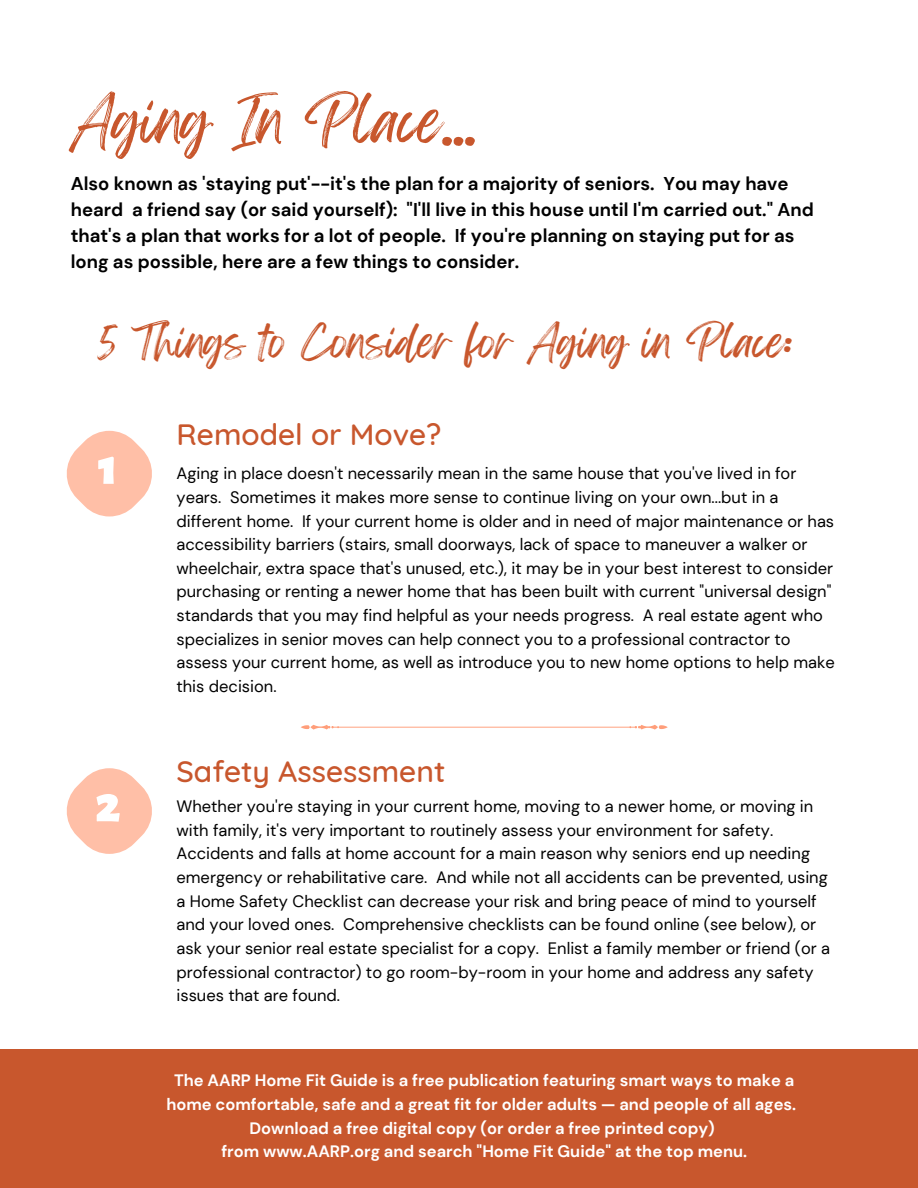
<style>
.page{position:relative;width:918px;height:1188px;background:#fff}
.page>*{position:absolute;margin:0;border:0;box-sizing:border-box;transform-origin:0 0}
.t1{font:52.8px "Feeling Passionate";color:#c8572d}
.t2{font:900 52.2px "Alegreya Sans SC";color:#fff}
.t3{font:37.5px "Feeling Passionate";color:#c8572d}
.t4{font:500 30px "Quicksand";color:#c8572d}
.t5{font:700 18.45px/25.8px "DM Sans";color:#000}
.t6{font:16.5px/23.7px "DM Sans";color:#000}
.t7{font:700 16.5px/23.7px "DM Sans";color:#fff;text-align:center}
</style>
<div class="page">
<svg style="left:66px;top:431px;width:86px;height:85px"></svg>
<svg style="left:66px;top:768px;width:86px;height:86px"></svg>
<div style="left:0;top:1050px;width:918px;height:138px;background:#c8572d"></div>
<svg style="left:301px;top:725px;width:366px;height:5px"></svg>
<p class="t1" style="left:71px;top:78px;width:407px">Aging In Place...</p>
<p class="t5" style="left:71px;top:171px;width:745px">Also known as 'staying put'--it's the plan for a majority of seniors. You may have heard a friend say (or said yourself): "I'll live in this house until I'm carried out." And that's a plan that works for a lot of people. If you're planning on staying put for as long as possible, here are a few things to consider.</p>
<p class="t3" style="left:98px;top:312px;width:695px">5 Things to Consider for Aging in Place:</p>
<p class="t2" style="left:98px;top:442px;width:21px">1</p>
<p class="t2" style="left:95px;top:779px;width:27px">2</p>
<p class="t4" style="left:177px;top:415px;width:267px">Remodel or Move?</p>
<p class="t6" style="left:177px;top:462px;width:660px">Aging in place doesn't necessarily mean in the same house that you've lived in for years. Sometimes it makes more sense to continue living on your own...but in a different home. If your current home is older and in need of major maintenance or has accessibility barriers (stairs, small doorways, lack of space to maneuver a walker or wheelchair, extra space that's unused, etc.), it may be in your best interest to consider purchasing or renting a newer home that has been built with current "universal design" standards that you may find helpful as your needs progress. A real estate agent who specializes in senior moves can help connect you to a professional contractor to assess your current home, as well as introduce you to new home options to help make this decision.</p>
<p class="t4" style="left:177px;top:752px;width:270px">Safety Assessment</p>
<p class="t6" style="left:177px;top:795px;width:655px">Whether you're staying in your current home, moving to a newer home, or moving in with family, it's very important to routinely assess your environment for safety.<br>Accidents and falls at home account for a main reason why seniors end up needing emergency or rehabilitative care. And while not all accidents can be prevented, using a Home Safety Checklist can decrease your risk and bring peace of mind to yourself and your loved ones. Comprehensive checklists can be found online (see below), or ask your senior real estate specialist for a copy. Enlist a family member or friend (or a professional contractor) to go room-by-room in your home and address any safety issues that are found.</p>
<p class="t7" style="left:166px;top:1069px;width:631px">The AARP Home Fit Guide is a free publication featuring smart ways to make a home comfortable, safe and a great fit for older adults — and people of all ages.<br>Download a free digital copy (or order a free printed copy)</p>
<p class="t7" style="left:221px;top:1140px;width:527px">from www.AARP.org and search "Home Fit Guide" at the top menu.</p>
</div>
